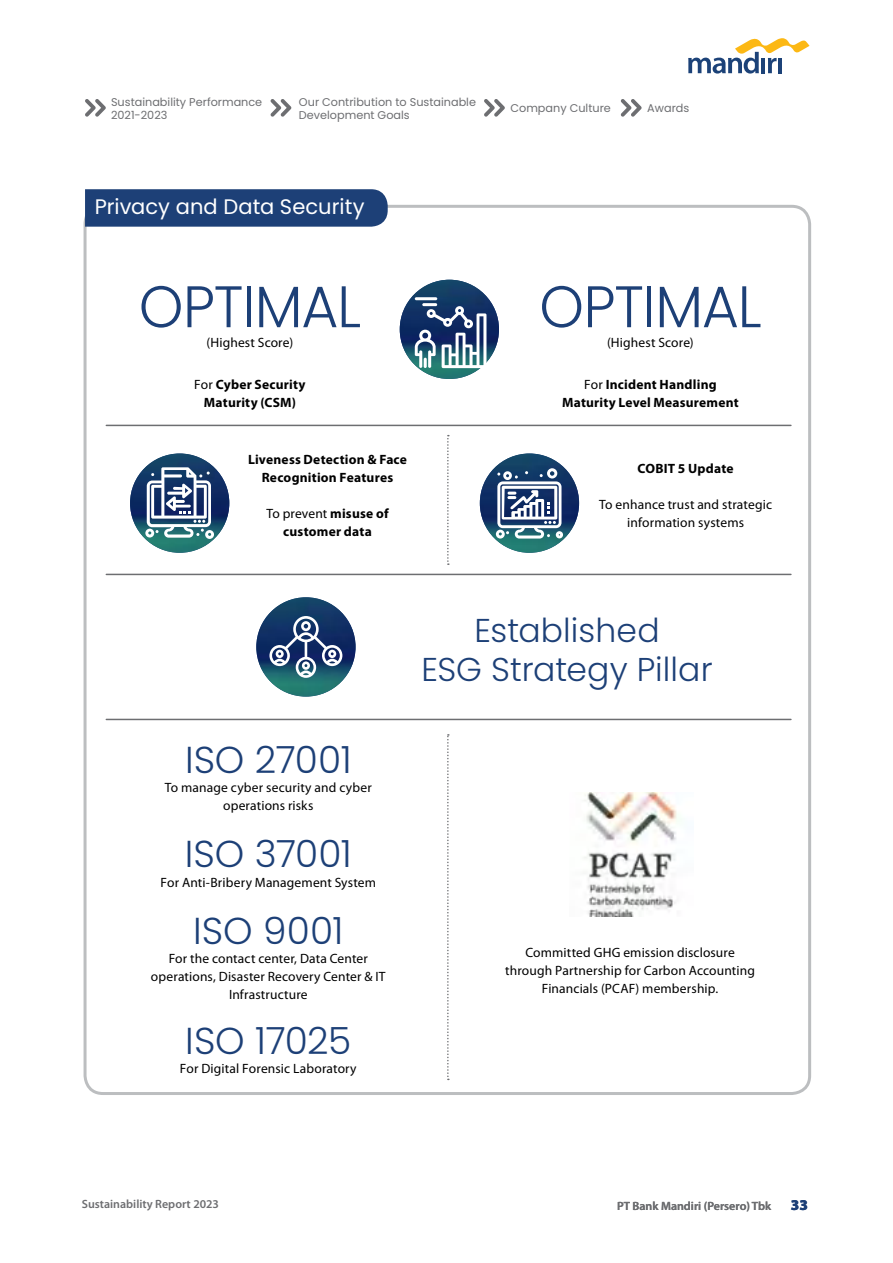
<style>
.page{position:relative;width:893px;height:1263px;background:#fff}
.page>*{position:absolute;margin:0;border:0;box-sizing:border-box;transform-origin:0 0}
.t1{font:300 58.5px "Poppins";letter-spacing:-.02em;color:#1d4077}
.t2{font:300 37.5px/77.8px "Poppins";letter-spacing:-.005em;color:#1d4077}
.t3{font:300 33px/39.6px "Poppins";letter-spacing:.005em;color:#1d4077;text-align:center}
.t4{font:21px "Poppins";letter-spacing:.005em;color:#fff}
.t5{font:900 15px "Myriad Pro";color:#1d4077}
.t6{font:13.5px/18px "Myriad Pro";letter-spacing:.01em;color:#000;text-align:center}
.t7{font:700 13.5px/18px "Myriad Pro";letter-spacing:.015em;color:#000;text-align:center}
.t8{font:600 12px "Myriad Pro";color:#6d6e71}
.t9{font:11.25px/13.5px "Poppins";color:#6d6e71}
.s1{font-weight:400}
</style>
<div class="page">
<hr style="left:106px;top:425px;width:685px;height:1px;background:#6d6e71">
<hr style="left:106px;top:574px;width:685px;height:1px;background:#6d6e71">
<hr style="left:106px;top:719px;width:685px;height:1px;background:#6d6e71">
<svg style="left:447px;top:435px;width:2px;height:130px"></svg>
<svg style="left:447px;top:734px;width:2px;height:346px"></svg>
<div style="left:85px;top:189px;width:303px;height:38px;background:#1d4077"></div>
<img style="left:400px;top:280px;width:99px;height:99px;border-radius:50px">
<svg style="left:415px;top:306px;width:71px;height:62px"></svg>
<hr style="left:415px;top:297px;width:22px;height:3px;background:#fff;border-radius:2px">
<hr style="left:422px;top:303px;width:15px;height:3px;background:#fff;border-radius:2px">
<img style="left:130px;top:453px;width:99px;height:100px;border-radius:50px">
<svg style="left:145px;top:467px;width:69px;height:72px"></svg>
<img style="left:480px;top:453px;width:99px;height:100px;border-radius:50px">
<svg style="left:496px;top:468px;width:67px;height:70px"></svg>
<img style="left:256px;top:597px;width:100px;height:99px;border-radius:50px">
<svg style="left:269px;top:616px;width:73px;height:62px"></svg>
<img style="left:584px;top:792px;width:93px;height:124px">
<svg style="left:688px;top:38px;width:121px;height:36px"></svg>
<svg style="left:85px;top:99px;width:21px;height:18px"></svg>
<svg style="left:271px;top:99px;width:20px;height:18px"></svg>
<svg style="left:484px;top:99px;width:21px;height:18px"></svg>
<svg style="left:621px;top:99px;width:21px;height:18px"></svg>
<p class="t9" style="left:111px;top:95px;width:153px">Sustainability Performance<br>2021-2023</p>
<p class="t9" style="left:647px;top:102px;width:44px">Awards</p>
<p class="t9" style="left:299px;top:95px;width:179px">Our Contribution to Sustainable<br>Development Goals</p>
<p class="t9" style="left:510px;top:102px;width:102px">Company Culture</p>
<h3 class="t4" style="left:95px;top:195px;width:271px">Privacy and Data Security</h3>
<h1 class="t1" style="left:139px;top:273px;width:224px">OPTIMAL</h1>
<h1 class="t1" style="left:539px;top:273px;width:224px">OPTIMAL</h1>
<p class="t6" style="left:207px;top:334px;width:88px">(Highest Score)</p>
<p class="t6" style="left:607px;top:334px;width:88px">(Highest Score)</p>
<p class="t7" style="left:194px;top:376px;width:113px"><span class="s1">For</span> Cyber Security<br>Maturity (CSM)</p>
<p class="t7" style="left:562px;top:376px;width:178px"><span class="s1">For</span> Incident Handling<br>Maturity Level Measurement</p>
<p class="t7" style="left:248px;top:450px;width:160px">Liveness Detection &amp; Face<br>Recognition Features</p>
<p class="t7" style="left:637px;top:460px;width:98px">COBIT 5 Update</p>
<p class="t7" style="left:266px;top:505px;width:124px"><span class="s1">To prevent</span> misuse of customer data</p>
<p class="t6" style="left:599px;top:496px;width:174px">To enhance trust and strategic information systems</p>
<h2 class="t2" style="left:185px;top:721px;width:168px">ISO 27001</h2>
<p class="t6" style="left:165px;top:779px;width:208px">To manage cyber security and cyber operations risks</p>
<h2 class="t2" style="left:185px;top:815px;width:169px">ISO 37001<br>ISO 9001</h2>
<p class="t6" style="left:161px;top:874px;width:217px">For Anti-Bribery Management System</p>
<p class="t6" style="left:151px;top:949px;width:236px">For the contact center, Data Center operations, Disaster Recovery Center &amp; IT<br>Infrastructure</p>
<h2 class="t2" style="left:185px;top:1002px;width:168px">ISO 17025</h2>
<p class="t6" style="left:180px;top:1060px;width:178px">For Digital Forensic Laboratory</p>
<h3 class="t3" style="left:422px;top:610px;width:292px">Established<br>ESG Strategy Pillar</h3>
<p class="t6" style="left:505px;top:944px;width:251px">Committed GHG emission disclosure through Partnership for Carbon Accounting<br>Financials (PCAF) membership.</p>
<p class="t8" style="left:82px;top:1197px;width:139px">Sustainability Report 2023</p>
<p class="t8" style="left:617px;top:1200px;width:156px">PT Bank Mandiri (Persero) Tbk</p>
<p class="t5" style="left:791px;top:1195px;width:19px">33</p>
</div>
